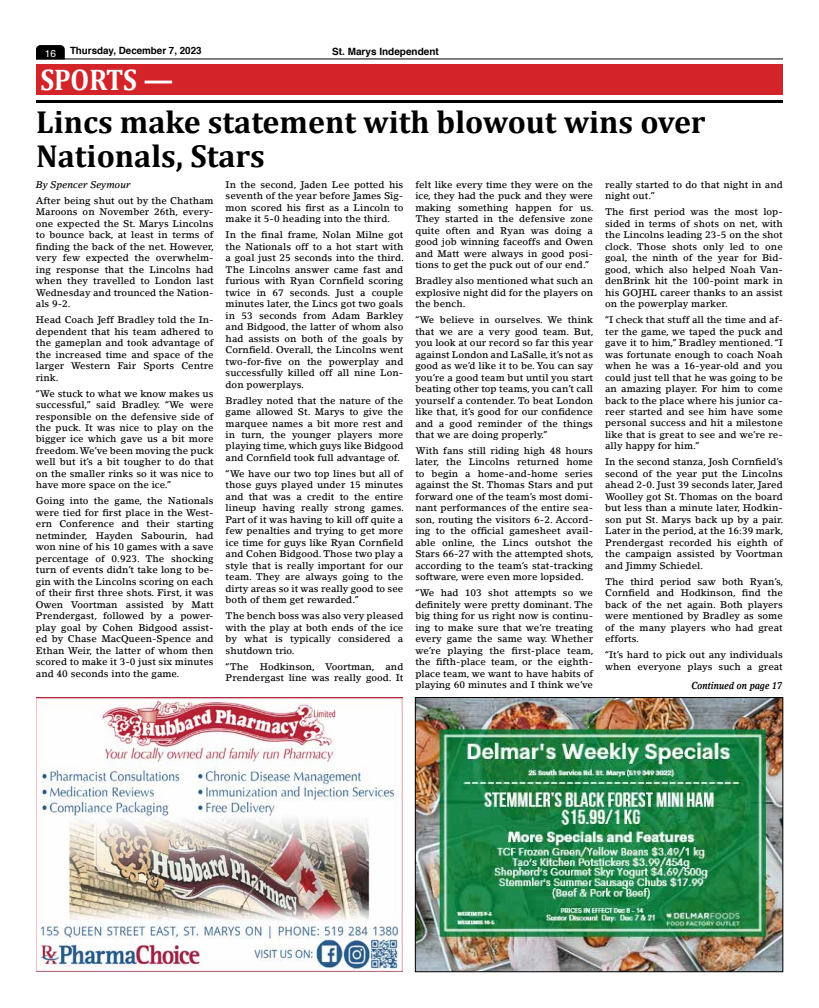
<style>
.page{position:relative;width:819px;height:1008px;background:#fff}
.page>*{position:absolute;margin:0;border:0;box-sizing:border-box;transform-origin:0 0}
.t1{font:700 32px/34px "Cambria";color:#000}
.t2{font:700 30px "Cambria";letter-spacing:-.005em;color:#fff;scale:.9 1}
.t3{font:700 10px "Helvetica";color:#000}
.t4{font:italic 700 10px "Lino Letter Std";color:#000;scale:.85 1}
.t5{font:10px "Helvetica";color:#fff}
.t6{font:500 9.6px/11.5px "Lino Letter Std";color:#000;text-align:justify}
.t7{font:italic 500 9.6px "Lino Letter Std";color:#000}
</style>
<div class="page">
<svg style="left:36px;top:45px;width:29px;height:13px"></svg>
<hr style="left:36px;top:58px;width:747px;height:1px;background:#000">
<div style="left:36px;top:64px;width:747px;height:31px;background:#d3242a"></div>
<hr style="left:36px;top:100px;width:747px;height:3px;background:#000">
<img style="left:417px;top:699px;width:364px;height:271px">
<div style="left:415px;top:697px;width:368px;height:275px;border:1px solid #000"></div>
<img style="left:36px;top:697px;width:366px;height:275px">
<p class="t5" style="left:45px;top:46px;width:13px">16</p>
<p class="t3" style="left:70px;top:43px;width:133px">Thursday, December 7, 2023</p>
<p class="t3" style="left:332px;top:44px;width:108px">St. Marys Independent</p>
<h2 class="t2" style="left:40px;top:59px;width:149px">SPORTS —</h2>
<h1 class="t1" style="left:36px;top:104px;width:671px">Lincs make statement with blowout wins over<br>Nationals, Stars</h1>
<p class="t7" style="left:36px;top:178px;width:97px">By Spencer Seymour</p>
<p class="t6" style="left:36px;top:194px;width:180px">After being shut out by the Chatham Maroons on November 26th, every&shy;one expected the St. Marys Lincolns to bounce back, at least in terms of finding the back of the net. However, very few expected the overwhelm&shy;ing response that the Lincolns had when they travelled to London last Wednesday and trounced the Nation&shy;als 9-2.</p>
<p class="t6" style="left:36px;top:314px;width:179px">Head Coach Jeff Bradley told the In&shy;dependent that his team adhered to the gameplan and took advantage of the increased time and space of the larger Western Fair Sports Centre rink.</p>
<p class="t6" style="left:36px;top:387px;width:179px">“We stuck to what we know makes us successful,” said Bradley. “We were responsible on the defensive side of the puck. It was nice to play on the bigger ice which gave us a bit more freedom. We’ve been moving the puck well but it’s a bit tougher to do that on the smaller rinks so it was nice to have more space on the ice.”</p>
<p class="t6" style="left:36px;top:495px;width:179px">Going into the game, the Nationals were tied for first place in the West&shy;ern Conference and their starting netminder, Hayden Sabourin, had won nine of his 10 games with a save percentage of 0.923. The shocking turn of events didn’t take long to be&shy;gin with the Lincolns scoring on each of their first three shots. First, it was Owen Voortman assisted by Matt Prendergast, followed by a power&shy;play goal by Cohen Bidgood assist&shy;ed by Chase MacQueen-Spence and Ethan Weir, the latter of whom then scored to make it 3-0 just six minutes and 40 seconds into the game.</p>
<p class="t6" style="left:226px;top:178px;width:179px">In the second, Jaden Lee potted his seventh of the year before James Sig&shy;mon scored his first as a Lincoln to make it 5-0 heading into the third.</p>
<p class="t6" style="left:226px;top:229px;width:180px">In the final frame, Nolan Milne got the Nationals off to a hot start with a goal just 25 seconds into the third.<br>The Lincolns answer came fast and furious with Ryan Cornfield scoring twice in 67 seconds. Just a couple minutes later, the Lincs got two goals in 53 seconds from Adam Barkley and Bidgood, the latter of whom also had assists on both of the goals by Cornfield. Overall, the Lincolns went two-for-five on the powerplay and successfully killed off all nine Lon&shy;don powerplays.</p>
<p class="t6" style="left:226px;top:394px;width:179px">Bradley noted that the nature of the game allowed St. Marys to give the marquee names a bit more rest and in turn, the younger players more playing time, which guys like Bidgood and Cornfield took full advantage of.</p>
<p class="t6" style="left:226px;top:468px;width:180px">“We have our two top lines but all of those guys played under 15 minutes and that was a credit to the entire lineup having really strong games.<br>Part of it was having to kill off quite a few penalties and trying to get more ice time for guys like Ryan Cornfield and Cohen Bidgood. Those two play a style that is really important for our team. They are always going to the dirty areas so it was really good to see both of them get rewarded.”</p>
<p class="t6" style="left:226px;top:610px;width:179px">The bench boss was also very pleased with the play at both ends of the ice by what is typically considered a shutdown trio.</p>
<p class="t6" style="left:226px;top:661px;width:179px">“The Hodkinson, Voortman, and<br>Prendergast line was really good. It</p>
<p class="t6" style="left:415px;top:178px;width:180px">felt like every time they were on the ice, they had the puck and they were making something happen for us.<br>They started in the defensive zone quite often and Ryan was doing a good job winning faceoffs and Owen and Matt were always in good posi&shy;tions to get the puck out of our end.”</p>
<p class="t6" style="left:415px;top:275px;width:179px">Bradley also mentioned what such an explosive night did for the players on the bench.</p>
<p class="t6" style="left:415px;top:314px;width:180px">“We believe in ourselves. We think that we are a very good team. But, you look at our record so far this year against London and LaSalle, it’s not as good as we’d like it to be. You can say you’re a good team but until you start beating other top teams, you can’t call yourself a contender. To beat London like that, it’s good for our confidence and a good reminder of the things that we are doing properly.”</p>
<p class="t6" style="left:415px;top:445px;width:180px">With fans still riding high 48 hours later, the Lincolns returned home to begin a home-and-home series against the St. Thomas Stars and put forward one of the team’s most domi&shy;nant performances of the entire sea&shy;son, routing the visitors 6-2. Accord&shy;ing to the official gamesheet avail&shy;able online, the Lincs outshot the Stars 66-27 with the attempted shots, according to the team’s stat-tracking software, were even more lopsided.</p>
<p class="t6" style="left:415px;top:587px;width:180px">“We had 103 shot attempts so we definitely were pretty dominant. The big thing for us right now is continu&shy;ing to make sure that we’re treating every game the same way. Whether we’re playing the first-place team, the fifth-place team, or the eighth&shy;place team, we want to have habits of playing 60 minutes and I think we’ve</p>
<p class="t6" style="left:605px;top:178px;width:179px">really started to do that night in and night out.”</p>
<p class="t6" style="left:605px;top:206px;width:179px">The first period was the most lop&shy;sided in terms of shots on net, with the Lincolns leading 23-5 on the shot clock. Those shots only led to one goal, the ninth of the year for Bid&shy;good, which also helped Noah Van&shy;denBrink hit the 100-point mark in his GOJHL career thanks to an assist on the powerplay marker.</p>
<p class="t6" style="left:605px;top:314px;width:179px">“I check that stuff all the time and af&shy;ter the game, we taped the puck and gave it to him,” Bradley mentioned. “I was fortunate enough to coach Noah when he was a 16-year-old and you could just tell that he was going to be an amazing player. For him to come back to the place where his junior ca&shy;reer started and see him have some personal success and hit a milestone like that is great to see and we’re re&shy;ally happy for him.”</p>
<p class="t6" style="left:605px;top:456px;width:180px">In the second stanza, Josh Cornfield’s second of the year put the Lincolns ahead 2-0. Just 39 seconds later, Jared Woolley got St. Thomas on the board but less than a minute later, Hodkin&shy;son put St. Marys back up by a pair.<br>Later in the period, at the 16:39 mark, Prendergast recorded his eighth of the campaign assisted by Voortman and Jimmy Schiedel.</p>
<p class="t6" style="left:605px;top:576px;width:180px">The third period saw both Ryan’s, Cornfield and Hodkinson, find the back of the net again. Both players were mentioned by Bradley as some of the many players who had great efforts.</p>
<p class="t6" style="left:605px;top:649px;width:179px">“It’s hard to pick out any individuals when everyone plays such a great</p>
<p class="t4" style="left:691px;top:680px;width:108px">Continued on page 17</p>
</div>
